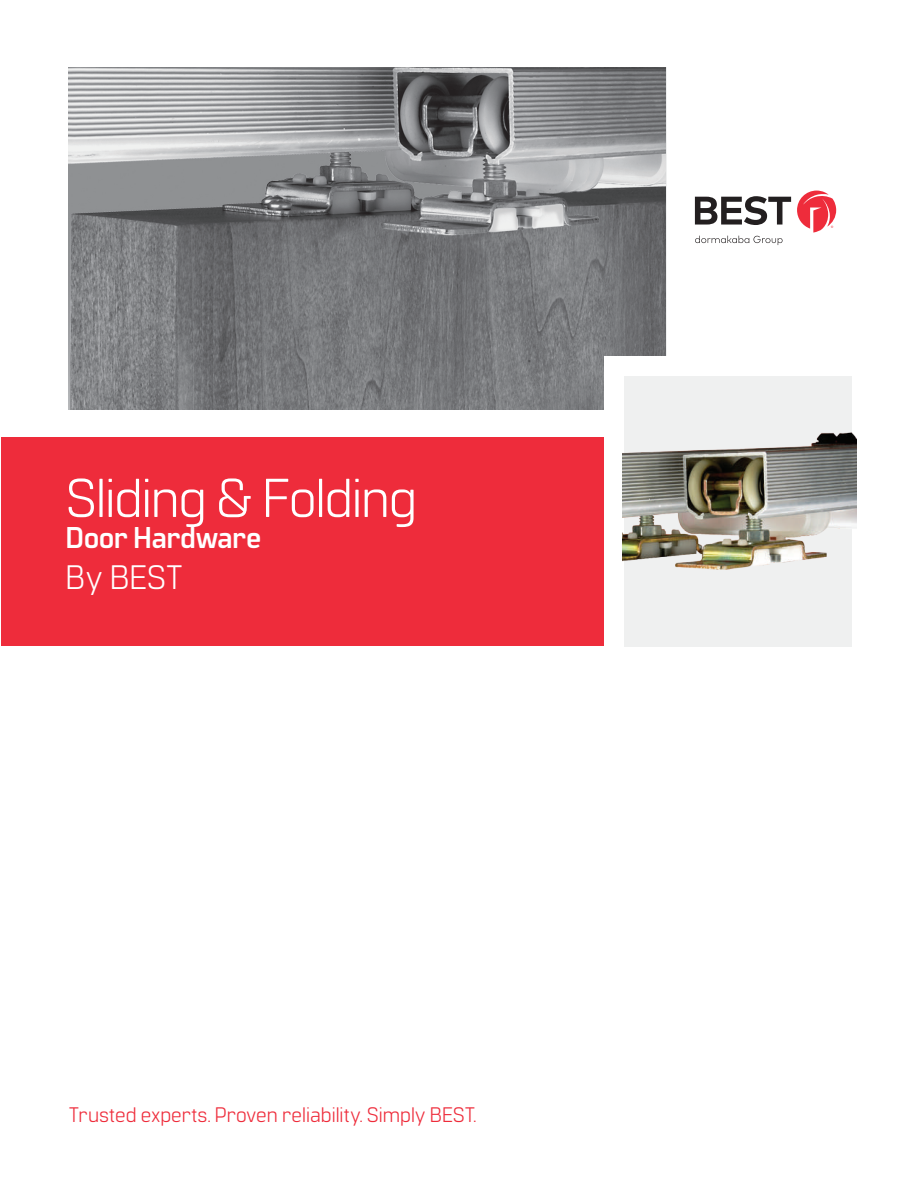
<style>
.page{position:relative;width:918px;height:1188px;background:#fff}
.page>*{position:absolute;margin:0;border:0;box-sizing:border-box;transform-origin:0 0}
.t1{font:54.6px "Manifold CF";letter-spacing:-.02em;color:#fff}
.t2{font:33.9px "Manifold CF";letter-spacing:-.005em;color:#fff}
.t3{font:700 30px "Manifold CF";letter-spacing:-.02em;color:#fff}
.t4{font:21px "Manifold CF";color:#ee2c3b}
</style>
<div class="page">
<div style="left:1px;top:437px;width:603px;height:208px;background:#ee2c3b"></div>
<svg style="left:695px;top:196px;width:96px;height:29px"></svg>
<svg style="left:797px;top:191px;width:39px;height:42px"></svg>
<svg style="left:695px;top:236px;width:88px;height:9px"></svg>
<img style="left:69px;top:68px;width:597px;height:342px">
<div style="left:604px;top:356px;width:276px;height:295px;background:#fff"></div>
<div style="left:624px;top:376px;width:228px;height:271px;background:#eff0f0"></div>
<img style="left:622px;top:432px;width:234px;height:137px">
<h1 class="t1" style="left:66px;top:466px;width:353px">Sliding &amp; Folding</h1>
<h3 class="t3" style="left:66px;top:521px;width:197px">Door Hardware</h3>
<h2 class="t2" style="left:66px;top:558px;width:119px">By BEST</h2>
<p class="t4" style="left:69px;top:1103px;width:409px">Trusted experts. Proven reliability. Simply BEST.</p>
</div>
